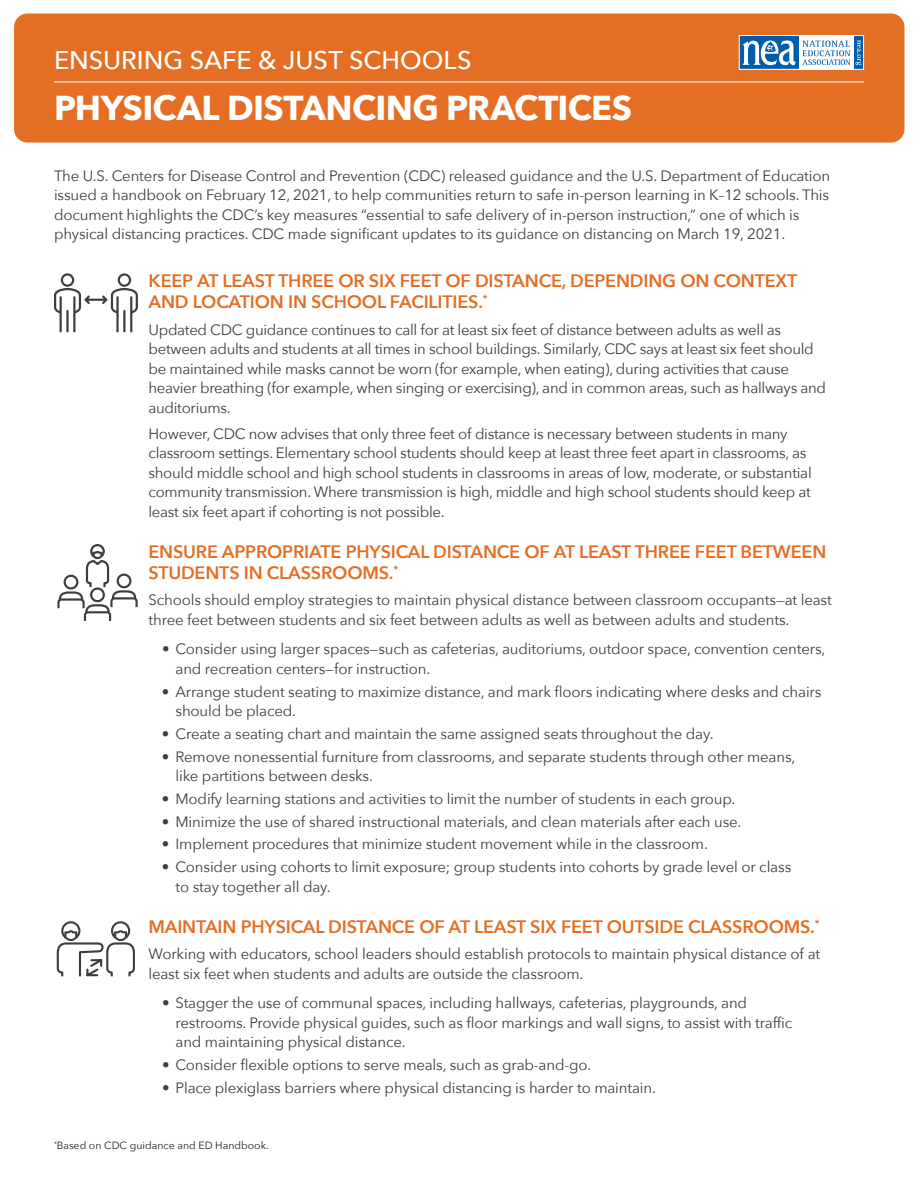
<style>
.page{position:relative;width:918px;height:1188px;background:#fff}
.page>*{position:absolute;margin:0;border:0;box-sizing:border-box;transform-origin:0 0}
.t1{font:700 34.5px "Avenir Next";letter-spacing:-.02em;color:#fff}
.t2{font:500 25.5px "Avenir Next";color:#fff}
.t3{font:600 18px/21px "Avenir Next";letter-spacing:-.01em;color:#e56e25}
.t4{font:15px/19.5px "Avenir Next";letter-spacing:-.01em;color:#3e3e3f}
.t5{font:10.5px "Avenir Next";color:#231f20}
</style>
<div class="page">
<div style="left:14px;top:14px;width:891px;height:129px;background:#e56e25;border-radius:14px"></div>
<hr style="left:54px;top:82px;width:810px;height:1px;background:#fff">
<div style="left:799px;top:36px;width:55px;height:33px;background:#fff"></div>
<div style="left:854px;top:36px;width:10px;height:34px;background:#015dab"></div>
<div style="left:739px;top:36px;width:60px;height:33px;background:#015dab"></div>
<svg style="left:742px;top:40px;width:54px;height:26px"></svg>
<svg style="left:802px;top:40px;width:59px;height:25px"></svg>
<div style="left:739px;top:35px;width:125px;height:35px;border:1px solid #fff"></div>
<svg style="left:57px;top:544px;width:81px;height:77px"></svg>
<svg style="left:56px;top:921px;width:79px;height:56px"></svg>
<svg style="left:54px;top:273px;width:84px;height:59px"></svg>
<h2 class="t2" style="left:54px;top:39px;width:419px">ENSURING SAFE &amp; JUST SCHOOLS</h2>
<h1 class="t1" style="left:54px;top:78px;width:580px">PHYSICAL DISTANCING PRACTICES</h1>
<p class="t4" style="left:54px;top:165px;width:778px">The U.S. Centers for Disease Control and Prevention (CDC) released guidance and the U.S. Department of Education issued a handbook on February 12, 2021, to help communities return to safe in-person learning in K–12 schools. This document highlights the CDC’s key measures “essential to safe delivery of in-person instruction,” one of which is physical distancing practices. CDC made significant updates to its guidance on distancing on March 19, 2021.</p>
<p class="t3" style="left:148px;top:270px;width:650px">KEEP AT LEAST THREE OR SIX FEET OF DISTANCE, DEPENDING ON CONTEXT<br>AND LOCATION IN SCHOOL FACILITIES.<sup>*</sup></p>
<p class="t4" style="left:148px;top:319px;width:679px">Updated CDC guidance continues to call for at least six feet of distance between adults as well as between adults and students at all times in school buildings. Similarly, CDC says at least six feet should be maintained while masks cannot be worn (for example, when eating), during activities that cause heavier breathing (for example, when singing or exercising), and in common areas, such as hallways and auditoriums.</p>
<p class="t4" style="left:148px;top:423px;width:665px">However, CDC now advises that only three feet of distance is necessary between students in many classroom settings. Elementary school students should keep at least three feet apart in classrooms, as should middle school and high school students in classrooms in areas of low, moderate, or substantial community transmission. Where transmission is high, middle and high school students should keep at least six feet apart if cohorting is not possible.</p>
<p class="t3" style="left:148px;top:541px;width:680px">ENSURE APPROPRIATE PHYSICAL DISTANCE OF AT LEAST THREE FEET BETWEEN<br>STUDENTS IN CLASSROOMS.<sup>*</sup></p>
<p class="t4" style="left:148px;top:590px;width:685px">Schools should employ strategies to maintain physical distance between classroom occupants—at least three feet between students and six feet between adults as well as between adults and students.</p>
<p class="t4" style="left:175px;top:639px;width:652px;text-indent:-13px">• Consider using larger spaces—such as cafeterias, auditoriums, outdoor space, convention centers, and recreation centers—for instruction.</p>
<p class="t4" style="left:175px;top:681px;width:648px;text-indent:-14px">• Arrange student seating to maximize distance, and mark floors indicating where desks and chairs should be placed.</p>
<p class="t4" style="left:162px;top:723px;width:553px">• Create a seating chart and maintain the same assigned seats throughout the day.</p>
<p class="t4" style="left:175px;top:746px;width:621px;text-indent:-14px">• Remove nonessential furniture from classrooms, and separate students through other means, like partitions between desks.</p>
<p class="t4" style="left:162px;top:788px;width:575px">• Modify learning stations and activities to limit the number of students in each group.</p>
<p class="t4" style="left:162px;top:811px;width:581px">• Minimize the use of shared instructional materials, and clean materials after each use.</p>
<p class="t4" style="left:162px;top:834px;width:547px">• Implement procedures that minimize student movement while in the classroom.</p>
<p class="t4" style="left:175px;top:856px;width:617px;text-indent:-14px">• Consider using cohorts to limit exposure; group students into cohorts by grade level or class to stay together all day.</p>
<p class="t3" style="left:148px;top:916px;width:673px">MAINTAIN PHYSICAL DISTANCE OF AT LEAST SIX FEET OUTSIDE CLASSROOMS.<sup>*</sup></p>
<p class="t4" style="left:149px;top:943px;width:673px">Working with educators, school leaders should establish protocols to maintain physical distance of at least six feet when students and adults are outside the classroom.</p>
<p class="t4" style="left:176px;top:992px;width:618px;text-indent:-13px">• Stagger the use of communal spaces, including hallways, cafeterias, playgrounds, and restrooms. Provide physical guides, such as floor markings and wall signs, to assist with traffic and maintaining physical distance.</p>
<p class="t4" style="left:162px;top:1054px;width:431px">• Consider flexible options to serve meals, such as grab-and-go.</p>
<p class="t4" style="left:162px;top:1077px;width:496px">• Place plexiglass barriers where physical distancing is harder to maintain.</p>
<p class="t5" style="left:54px;top:1137px;width:216px"><sup>*</sup>Based on CDC guidance and ED Handbook.</p>
</div>
